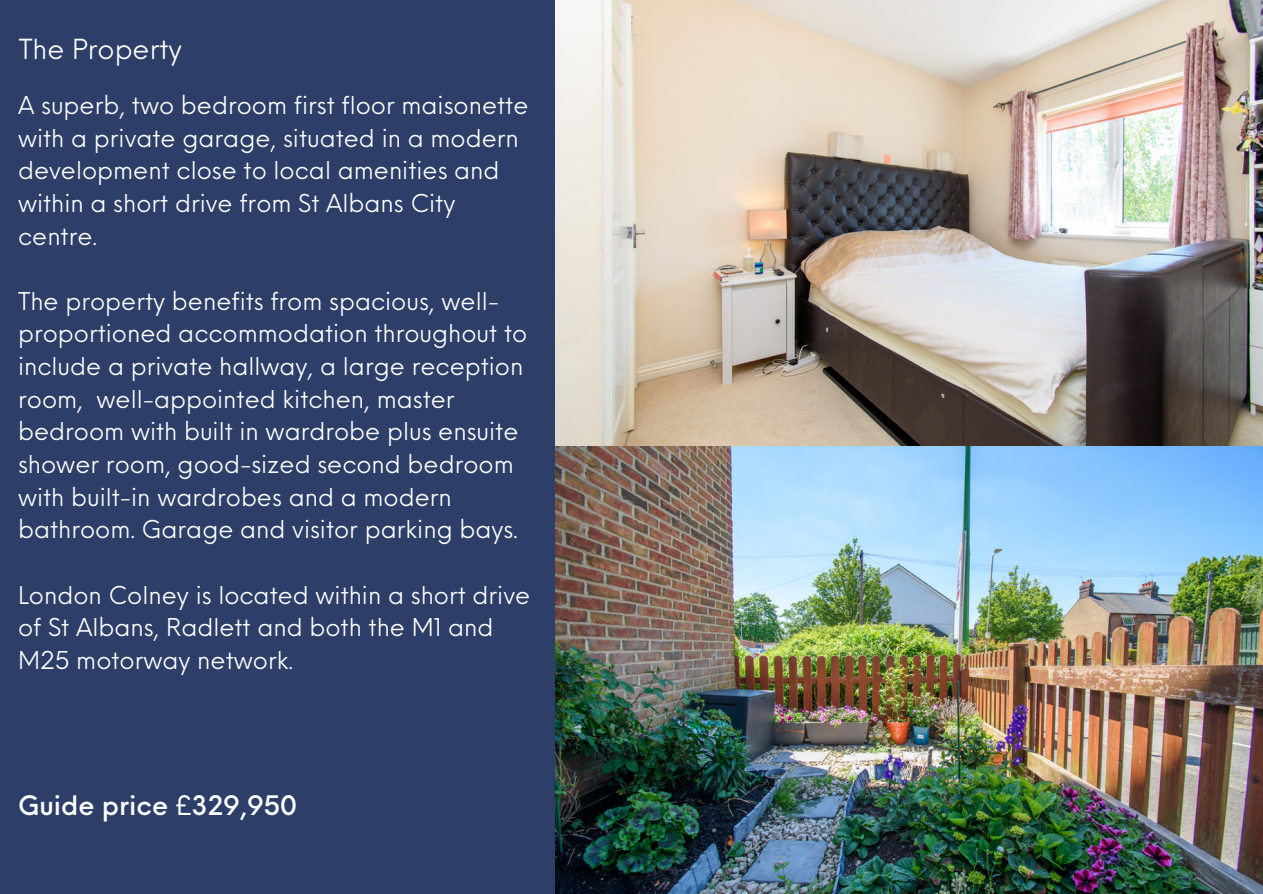
<style>
.page{position:relative;width:1263px;height:894px;background:#fff}
.page>*{position:absolute;margin:0;border:0;box-sizing:border-box;transform-origin:0 0}
.t1{font:27px "Neue Einstellung";color:#fff}
.t2{font:500 26.25px "Neue Einstellung";color:#fff}
.t3{font:24px/32.5px "Neue Einstellung";color:#fff}
</style>
<div class="page">
<div style="left:0;top:0;width:556px;height:893px;background:#2d3f68"></div>
<img style="left:556px;top:0;width:706px;height:893px">
<p class="t1" style="left:19px;top:24px;width:165px">The Property</p>
<p class="t3" style="left:18px;top:86px;width:512px">A superb, two bedroom first floor maisonette with a private garage, situated in a modern development close to local amenities and within a short drive from St Albans City centre.</p>
<p class="t3" style="left:18px;top:282px;width:511px">The property benefits from spacious, well&shy;proportioned accommodation throughout to include a private hallway, a large reception room, well-appointed kitchen, master bedroom with built in wardrobe plus ensuite shower room, good-sized second bedroom with built-in wardrobes and a modern bathroom. Garage and visitor parking bays.</p>
<p class="t3" style="left:18px;top:576px;width:514px">London Colney is located within a short drive of St Albans, Radlett and both the M1 and<br>M25 motorway network.</p>
<p class="t2" style="left:18px;top:782px;width:280px">Guide price £329,950</p>
</div>
